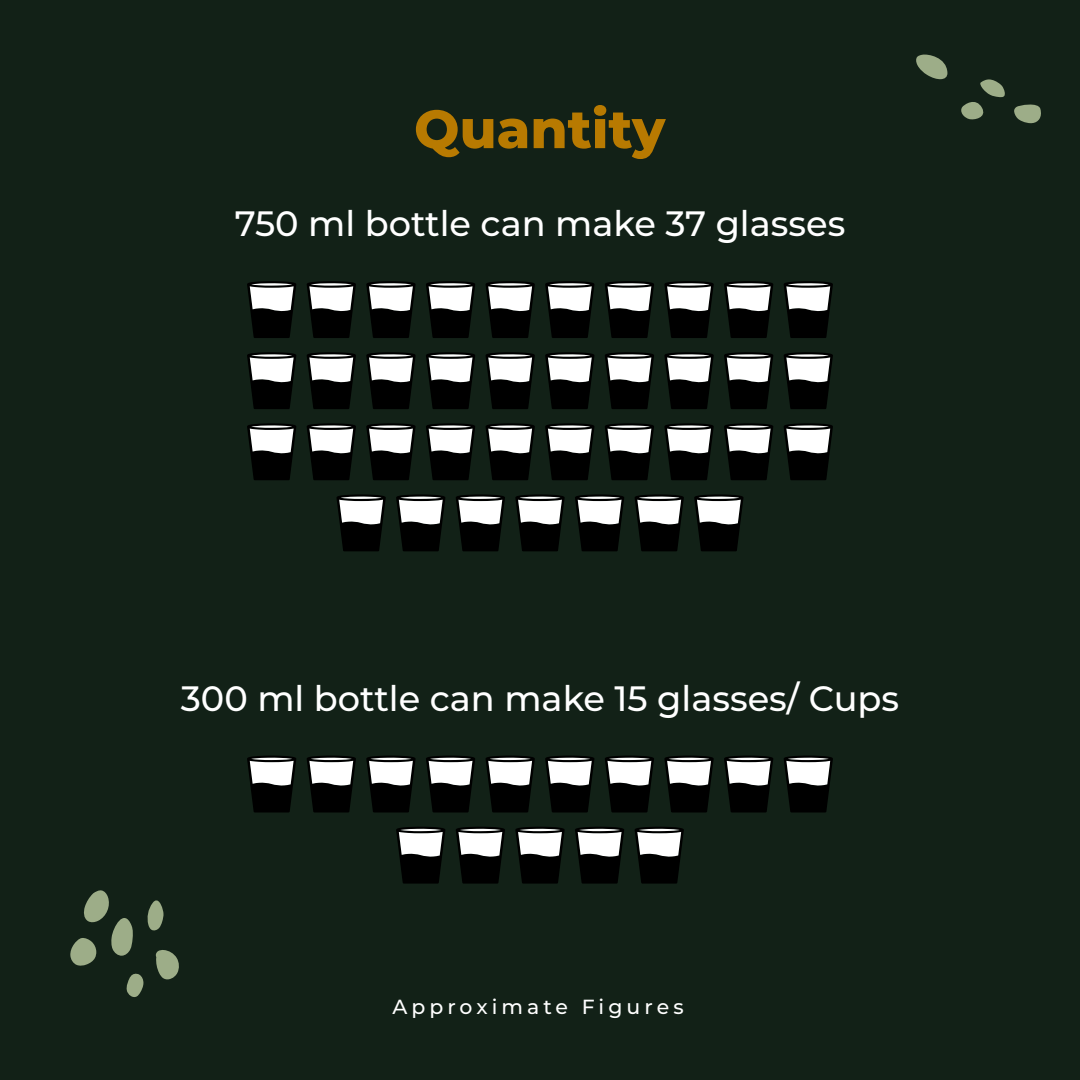
<style>
.page{position:relative;width:1080px;height:1080px;background:#122117}
.page>*{position:absolute;margin:0;border:0;box-sizing:border-box;transform-origin:0 0}
.t1{font:800 53.7px "Montserrat";color:#b87a01}
.t2{font:500 35.2px "Montserrat";color:#fff}
.t3{font:500 20.4px "Montserrat";letter-spacing:.2em;color:#fff}
</style>
<div class="page">
<svg style="left:916px;top:54px;width:125px;height:70px"></svg>
<svg style="left:70px;top:890px;width:109px;height:107px"></svg>
<svg style="left:247px;top:281px;width:49px;height:57px;background:#5b5d5c"></svg>
<svg style="left:307px;top:281px;width:49px;height:57px;background:#5b5d5c"></svg>
<svg style="left:366px;top:281px;width:50px;height:57px"></svg>
<svg style="left:426px;top:281px;width:49px;height:57px;background:#5b5d5c"></svg>
<svg style="left:485px;top:281px;width:50px;height:57px"></svg>
<svg style="left:545px;top:281px;width:50px;height:57px"></svg>
<svg style="left:605px;top:281px;width:49px;height:57px;background:#5b5d5c"></svg>
<svg style="left:664px;top:281px;width:50px;height:57px"></svg>
<svg style="left:724px;top:281px;width:49px;height:57px;background:#5b5d5c"></svg>
<svg style="left:784px;top:281px;width:49px;height:57px;background:#5b5d5c"></svg>
<svg style="left:247px;top:352px;width:49px;height:57px;background:#5b5e5c"></svg>
<svg style="left:307px;top:352px;width:49px;height:57px;background:#5b5e5c"></svg>
<svg style="left:366px;top:352px;width:50px;height:57px"></svg>
<svg style="left:426px;top:352px;width:49px;height:57px;background:#5b5d5c"></svg>
<svg style="left:485px;top:352px;width:50px;height:57px"></svg>
<svg style="left:545px;top:352px;width:50px;height:57px"></svg>
<svg style="left:605px;top:352px;width:49px;height:57px;background:#5b5d5c"></svg>
<svg style="left:664px;top:352px;width:50px;height:57px"></svg>
<svg style="left:724px;top:352px;width:49px;height:57px;background:#5b5e5c"></svg>
<svg style="left:784px;top:352px;width:49px;height:57px;background:#5b5e5c"></svg>
<svg style="left:247px;top:423px;width:49px;height:57px;background:#5b5e5c"></svg>
<svg style="left:307px;top:423px;width:49px;height:57px;background:#5b5e5c"></svg>
<svg style="left:366px;top:423px;width:50px;height:57px"></svg>
<svg style="left:426px;top:423px;width:49px;height:57px;background:#5b5e5c"></svg>
<svg style="left:485px;top:423px;width:50px;height:57px"></svg>
<svg style="left:545px;top:423px;width:50px;height:57px"></svg>
<svg style="left:605px;top:423px;width:49px;height:57px;background:#5b5e5c"></svg>
<svg style="left:664px;top:423px;width:50px;height:57px"></svg>
<svg style="left:724px;top:423px;width:49px;height:57px;background:#5b5e5c"></svg>
<svg style="left:784px;top:423px;width:49px;height:57px;background:#5b5e5c"></svg>
<svg style="left:336px;top:494px;width:50px;height:57px"></svg>
<svg style="left:396px;top:494px;width:49px;height:57px;background:#5b5e5c"></svg>
<svg style="left:456px;top:494px;width:49px;height:57px;background:#5b5e5c"></svg>
<svg style="left:515px;top:494px;width:50px;height:57px"></svg>
<svg style="left:575px;top:494px;width:49px;height:57px;background:#5b5e5c"></svg>
<svg style="left:635px;top:494px;width:49px;height:57px;background:#5b5e5c"></svg>
<svg style="left:694px;top:494px;width:50px;height:57px"></svg>
<svg style="left:247px;top:756px;width:49px;height:56px;background:#5d5f5d"></svg>
<svg style="left:307px;top:756px;width:49px;height:56px;background:#5d5f5d"></svg>
<svg style="left:366px;top:756px;width:50px;height:56px;background:#5b5e5c"></svg>
<svg style="left:426px;top:756px;width:49px;height:56px;background:#5d5f5d"></svg>
<svg style="left:485px;top:756px;width:50px;height:56px;background:#5b5e5c"></svg>
<svg style="left:545px;top:756px;width:50px;height:56px;background:#5b5e5c"></svg>
<svg style="left:605px;top:756px;width:49px;height:56px;background:#5d5f5d"></svg>
<svg style="left:664px;top:756px;width:50px;height:56px;background:#5b5e5c"></svg>
<svg style="left:724px;top:756px;width:49px;height:56px;background:#5d5f5d"></svg>
<svg style="left:784px;top:756px;width:49px;height:56px;background:#5d5f5d"></svg>
<svg style="left:396px;top:827px;width:49px;height:57px;background:#5b5d5c"></svg>
<svg style="left:456px;top:827px;width:49px;height:57px;background:#5b5d5c"></svg>
<svg style="left:515px;top:827px;width:50px;height:57px"></svg>
<svg style="left:575px;top:827px;width:49px;height:57px;background:#5b5d5c"></svg>
<svg style="left:635px;top:827px;width:49px;height:57px;background:#5b5d5c"></svg>
<h1 class="t1" style="left:414px;top:90px;width:253px">Quantity</h1>
<p class="t2" style="left:235px;top:199px;width:612px">750 ml bottle can make 37 glasses</p>
<p class="t2" style="left:181px;top:673px;width:720px">300 ml bottle can make 15 glasses/ Cups</p>
<p class="t3" style="left:392px;top:993px;width:293px">Approximate Figures</p>
</div>
